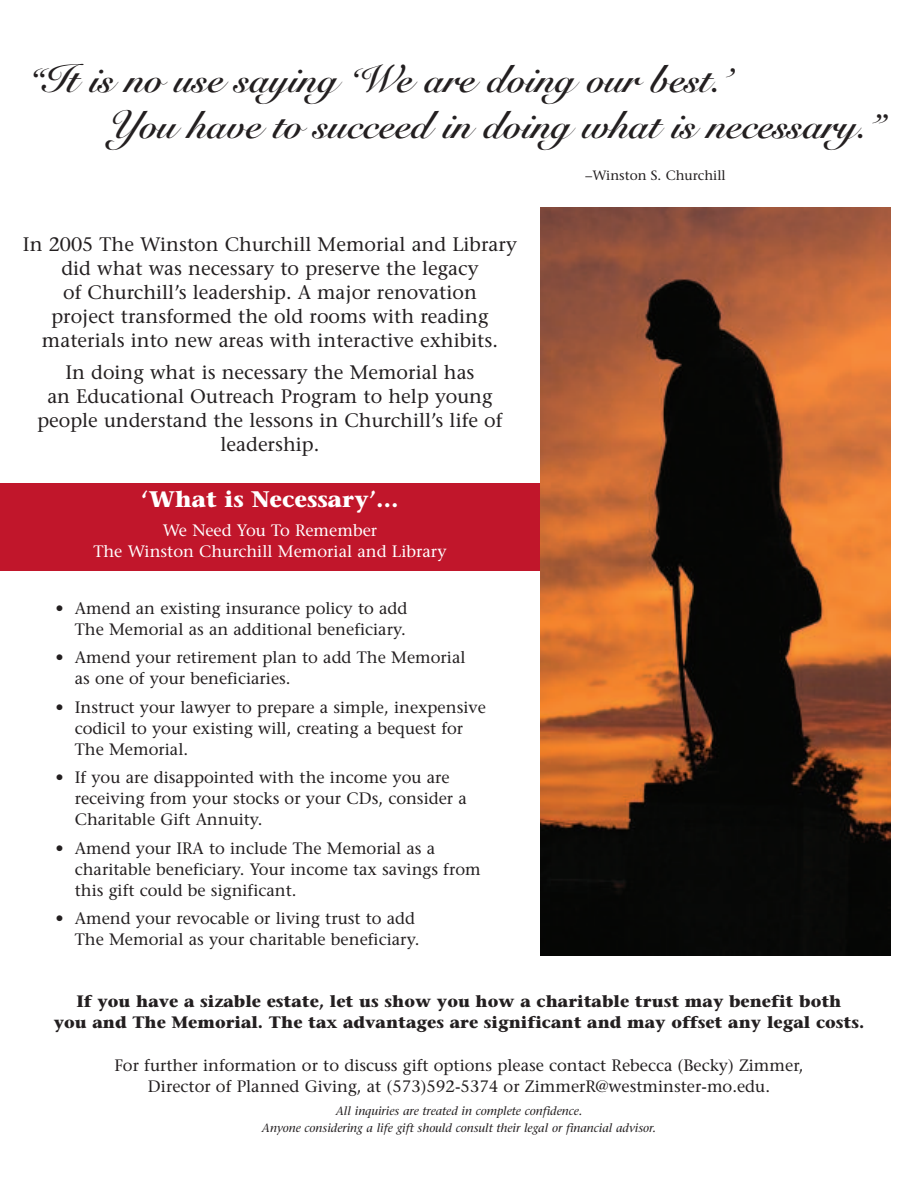
<style>
.page{position:relative;width:918px;height:1188px;background:#fff}
.page>*{position:absolute;margin:0;border:0;box-sizing:border-box;transform-origin:0 0}
.t1{font:700 39px/46.5px "Snell Roundhand";color:#231f20}
.t2{font:700 22.5px "Stone Serif";color:#fff}
.t3{font:19.5px/24px "Stone Serif";color:#231f20;text-align:center}
.t4{font:16.5px/21px "Stone Serif";color:#231f20}
.t5{font:700 16.5px/21px "Stone Serif";color:#231f20;text-align:center}
.t6{font:16.5px/21px "Stone Serif";color:#fff;text-align:center}
.t7{font:13.5px "Stone Serif";color:#231f20}
.t8{font:italic 12px/16.5px "Stone Serif";color:#231f20;text-align:center}
</style>
<div class="page">
<div style="left:0;top:483px;width:549px;height:87px;background:#c1162b"></div>
<img style="left:540px;top:207px;width:351px;height:748px">
<h1 class="t1" style="left:109px;top:57px;width:776px;text-indent:-81px">“It is no use saying ‘We are doing our best.’<br>You have to succeed in doing what is necessary.”</h1>
<p class="t7" style="left:586px;top:170px;width:142px">–Winston S. Churchill</p>
<p class="t3" style="left:23px;top:234px;width:496px">In 2005 The Winston Churchill Memorial and Library did what was necessary to preserve the legacy<br>of Churchill’s leadership. A major renovation<br>project transformed the old rooms with reading materials into new areas with interactive exhibits.</p>
<p class="t3" style="left:37px;top:362px;width:467px">In doing what is necessary the Memorial has<br>an Educational Outreach Program to help young people understand the lessons in Churchill’s life of leadership.</p>
<h2 class="t2" style="left:141px;top:491px;width:259px">‘What is Necessary’…</h2>
<p class="t6" style="left:93px;top:521px;width:355px">We Need You To Remember<br>The Winston Churchill Memorial and Library</p>
<p class="t4" style="left:56px;top:599px;width:353px;text-align:right">• Amend an existing insurance policy to add<br>The Memorial as an additional beneficiary.</p>
<p class="t4" style="left:75px;top:649px;width:392px;text-indent:-19px">• Amend your retirement plan to add The Memorial as one of your beneficiaries.</p>
<p class="t4" style="left:75px;top:698px;width:413px;text-indent:-19px">• Instruct your lawyer to prepare a simple, inexpensive codicil to your existing will, creating a bequest for<br>The Memorial.</p>
<p class="t4" style="left:75px;top:769px;width:394px;text-indent:-19px">• If you are disappointed with the income you are receiving from your stocks or your CDs, consider a<br>Charitable Gift Annuity.</p>
<p class="t4" style="left:75px;top:839px;width:407px;text-indent:-19px">• Amend your IRA to include The Memorial as a charitable beneficiary. Your income tax savings from this gift could be significant.</p>
<p class="t4" style="left:55px;top:910px;width:365px;text-align:right">• Amend your revocable or living trust to add<br>The Memorial as your charitable beneficiary.</p>
<p class="t5" style="left:54px;top:992px;width:812px">If you have a sizable estate, let us show you how a charitable trust may benefit both<br>you and The Memorial. The tax advantages are significant and may offset any legal costs.</p>
<p class="t4" style="left:114px;top:1056px;width:691px;text-align:center">For further information or to discuss gift options please contact Rebecca (Becky) Zimmer,<br>Director of Planned Giving, at (573)592-5374 or ZimmerR@westminster-mo.edu.</p>
<p class="t8" style="left:262px;top:1104px;width:396px">All inquiries are treated in complete confidence.<br>Anyone considering a life gift should consult their legal or financial advisor.</p>
</div>
